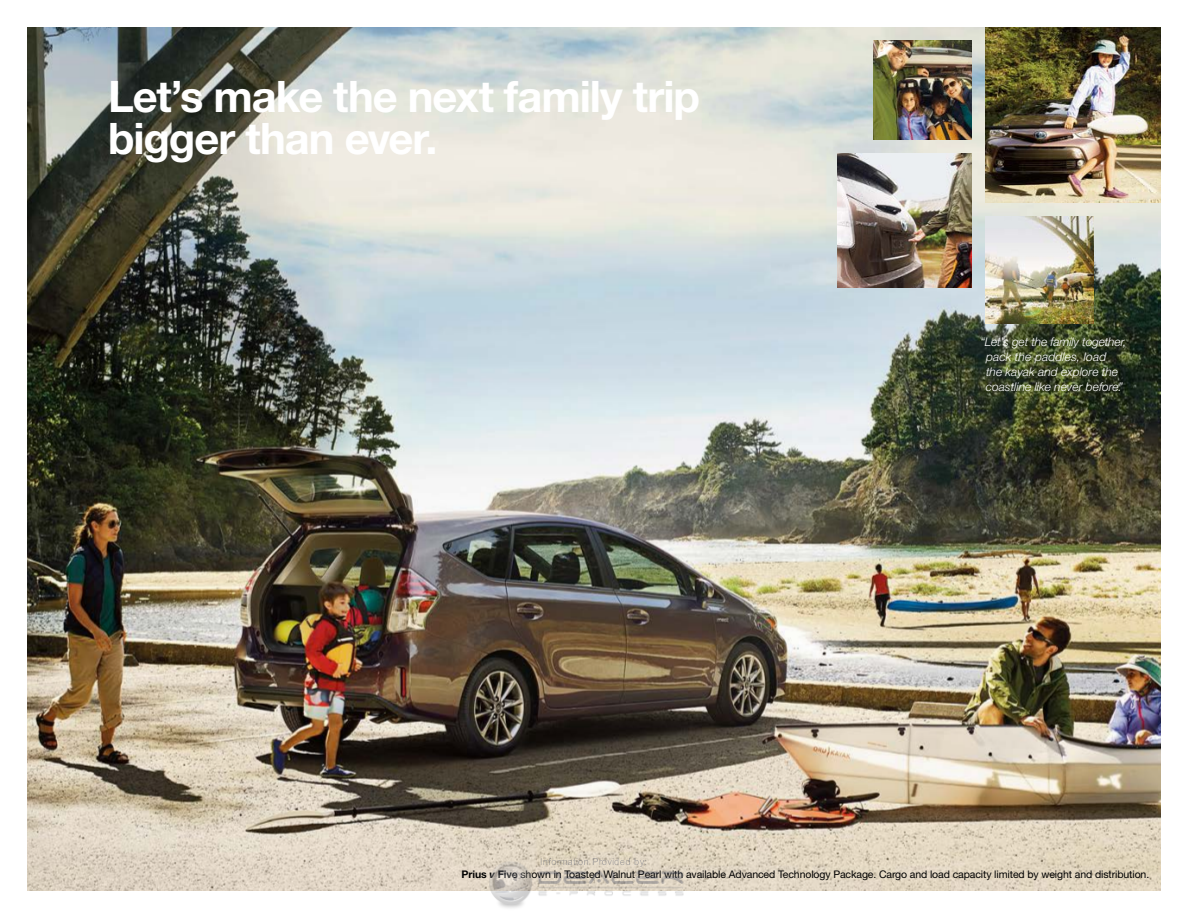
<style>
.page{position:relative;width:1188px;height:918px;background:#fff}
.page>*{position:absolute;margin:0;border:0;box-sizing:border-box;transform-origin:0 0}
.t1{font:700 43.5px/42px "Helvetica Neue LT Std";letter-spacing:-.025em;color:#fff}
.t2{font:italic 300 12px/15px "Helvetica Neue LT Std";color:#fff}
.t3{font:10.5px "Helvetica Neue LT Std";letter-spacing:-.01em;color:#000}
.s1{font-weight:700}
.s2{font-weight:700;font-style:italic}
</style>
<div class="page">
<img style="left:27px;top:27px;width:1134px;height:864px">
<img style="left:873px;top:40px;width:99px;height:100px">
<img style="left:986px;top:216px;width:108px;height:108px">
<img style="left:986px;top:27px;width:175px;height:175px">
<img style="left:837px;top:153px;width:135px;height:135px">
<img style="left:475px;top:809px;width:238px;height:99px">
<h1 class="t1" style="left:108px;top:75px;width:594px">Let’s make the next family trip bigger than ever.</h1>
<p class="t2" style="left:986px;top:334px;width:142px;text-indent:-5px">“Let’s get the family together, pack the paddles, load<br>the kayak and explore the coastline like never before.”</p>
<p class="t3" style="left:462px;top:868px;width:689px"><span class="s1">Prius</span> <span class="s2">v</span> <span class="s1">Five</span> shown in Toasted Walnut Pearl with available Advanced Technology Package. Cargo and load capacity limited by weight and distribution.</p>
</div>
